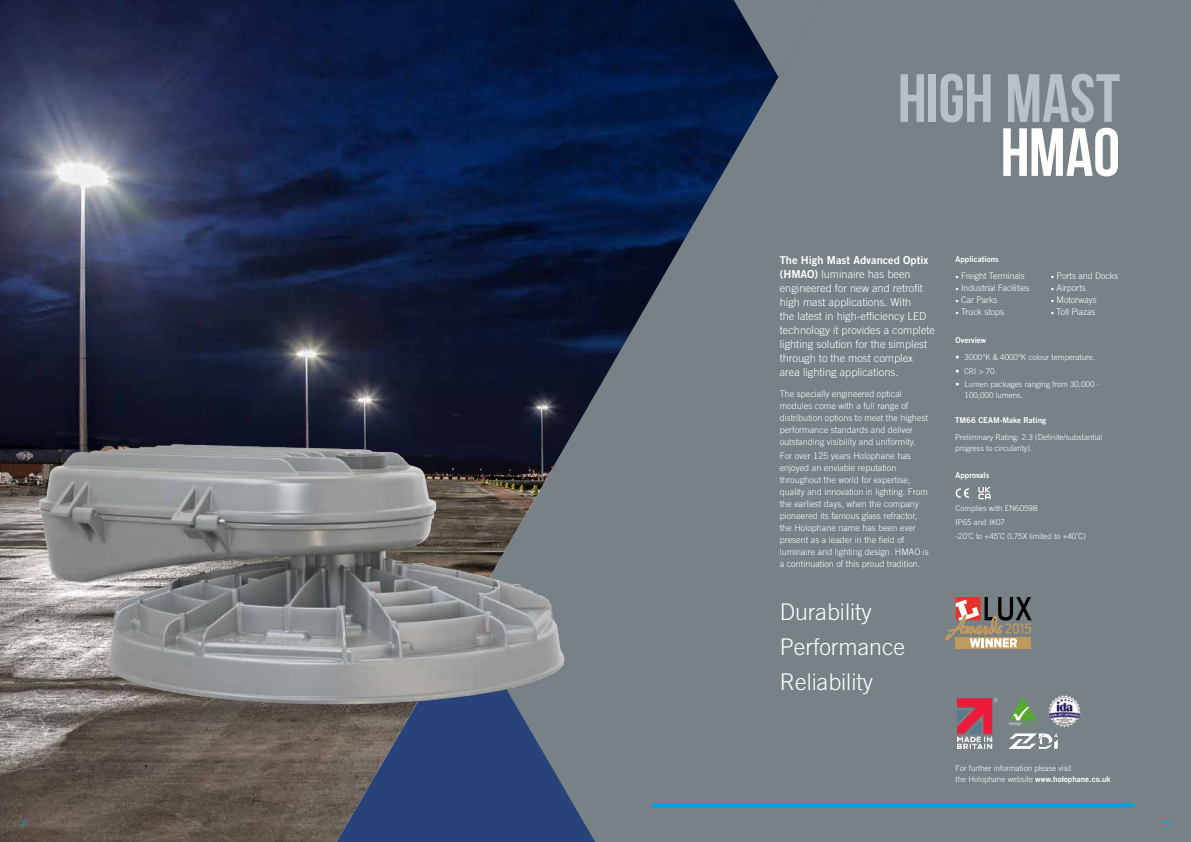
<style>
.page{position:relative;width:1191px;height:842px;background:#778186}
.page>*{position:absolute;margin:0;border:0;box-sizing:border-box;transform-origin:0 0}
.t1{font:700 68px "Bebas Neue";letter-spacing:-.005em;color:#bac1c6}
.t2{font:700 68px "Bebas Neue";color:#fff}
.t3{font:300 23px/35px "Trade Gothic";color:#fff}
.t4{font:300 11px/14px "Trade Gothic";color:#fff}
.t5{font:11px "Trade Gothic Bold Two";color:#fff}
.t6{font:300 9px/12px "Trade Gothic";color:#fff}
.t7{font:9px "Trade Gothic";color:#009fe3}
.t8{font:300 8px/11px "Trade Gothic";color:#fff}
.t9{font:8px "Trade Gothic Bold Two";color:#fff}
.s1{font-family:"Trade Gothic Bold Two";font-weight:400}
.s2{font-family:"Minion Pro";font-weight:400}
</style>
<div class="page">
<svg style="left:823px;top:803px;width:311px;height:4px"></svg>
<img style="left:0;top:0;width:823px;height:842px">
<svg style="left:337px;top:619px;width:258px;height:223px;fill:#284379"></svg>
<svg style="left:733px;top:0;width:90px;height:77px"></svg>
<svg style="left:955px;top:488px;width:14px;height:10px"></svg>
<svg style="left:978px;top:487px;width:12px;height:12px"></svg>
<img style="left:37px;top:435px;width:528px;height:274px">
<svg style="left:955px;top:647px;width:76px;height:2px"></svg>
<svg style="left:945px;top:597px;width:86px;height:50px"></svg>
<svg style="left:1008px;top:697px;width:28px;height:29px"></svg>
<img style="left:1008px;top:733px;width:50px;height:16px">
<img style="left:957px;top:698px;width:40px;height:50px">
<img style="left:1048px;top:695px;width:32px;height:31px">
<h1 class="t1" style="left:897px;top:61px;width:224px">HIGH MAST</h1>
<h1 class="t2" style="left:1000px;top:115px;width:121px">HMAO</h1>
<p class="t5" style="left:780px;top:253px;width:150px">The High Mast Advanced Optix</p>
<p class="t4" style="left:780px;top:267px;width:157px"><span class="s1">(HMAO)</span> luminaire has been engineered for new and retrofit high mast applications. With<br>the latest in high-efficiency LED technology it provides a complete lighting solution for the simplest through to the most complex area lighting applications.</p>
<p class="t6" style="left:780px;top:387px;width:150px">The specially engineered optical modules come with a full range of distribution options to meet the highest performance standards and deliver outstanding visibility and uniformity.</p>
<p class="t6" style="left:780px;top:450px;width:151px">For over 125 years Holophane has enjoyed an enviable reputation throughout the world for expertise, quality and innovation in lighting. From the earliest days, when the company pioneered its famous glass refractor, the Holophane name has been ever present as a leader in the field of luminaire and lighting design. HMAO is a continuation of this proud tradition.</p>
<h2 class="t3" style="left:780px;top:594px;width:127px">Durability<br>Performance<br>Reliability</h2>
<p class="t9" style="left:955px;top:254px;width:45px">Applications</p>
<p class="t6" style="left:955px;top:270px;width:71px"><span class="s2">•</span> Freight Terminals</p>
<p class="t6" style="left:955px;top:282px;width:75px"><span class="s2">•</span> Industrial Facilities</p>
<p class="t6" style="left:955px;top:294px;width:43px"><span class="s2">•</span> Car Parks</p>
<p class="t6" style="left:955px;top:306px;width:50px"><span class="s2">•</span> Truck stops</p>
<p class="t6" style="left:1051px;top:270px;width:69px"><span class="s2">•</span> Ports and Docks</p>
<p class="t6" style="left:1051px;top:282px;width:36px"><span class="s2">•</span> Airports</p>
<p class="t6" style="left:1051px;top:294px;width:47px"><span class="s2">•</span> Motorways</p>
<p class="t6" style="left:1051px;top:306px;width:46px"><span class="s2">•</span> Toll Plazas</p>
<p class="t9" style="left:955px;top:335px;width:32px">Overview</p>
<p class="t8" style="left:955px;top:351px;width:141px">• 3000°K &amp; 4000°K colour temperature.</p>
<p class="t8" style="left:955px;top:365px;width:43px">• CRI &gt; 70.</p>
<p class="t8" style="left:964px;top:379px;width:136px;text-indent:-9px">• Lumen packages ranging from 30,000 -<br>100,000 lumens.</p>
<p class="t9" style="left:955px;top:415px;width:93px">TM66 CEAM-Make Rating</p>
<p class="t8" style="left:955px;top:431px;width:149px">Preliminary Rating: 2.3 (Definite/substantial progress to circularity).</p>
<p class="t9" style="left:955px;top:470px;width:35px">Approvals</p>
<p class="t8" style="left:955px;top:501px;width:132px;line-height:13.8px">Complies with EN60598<br>IP65 and IK07<br>-20˚C to +45˚C (L75X limited to +40˚C)</p>
<p class="t8" style="left:955px;top:763px;width:156px">For further information please visit<br>the Holophane website <span class="s1">www.holophane.co.uk</span></p>
<p class="t7" style="left:21px;top:818px;width:7px">2</p>
<p class="t7" style="left:1164px;top:818px;width:7px">3</p>
</div>
